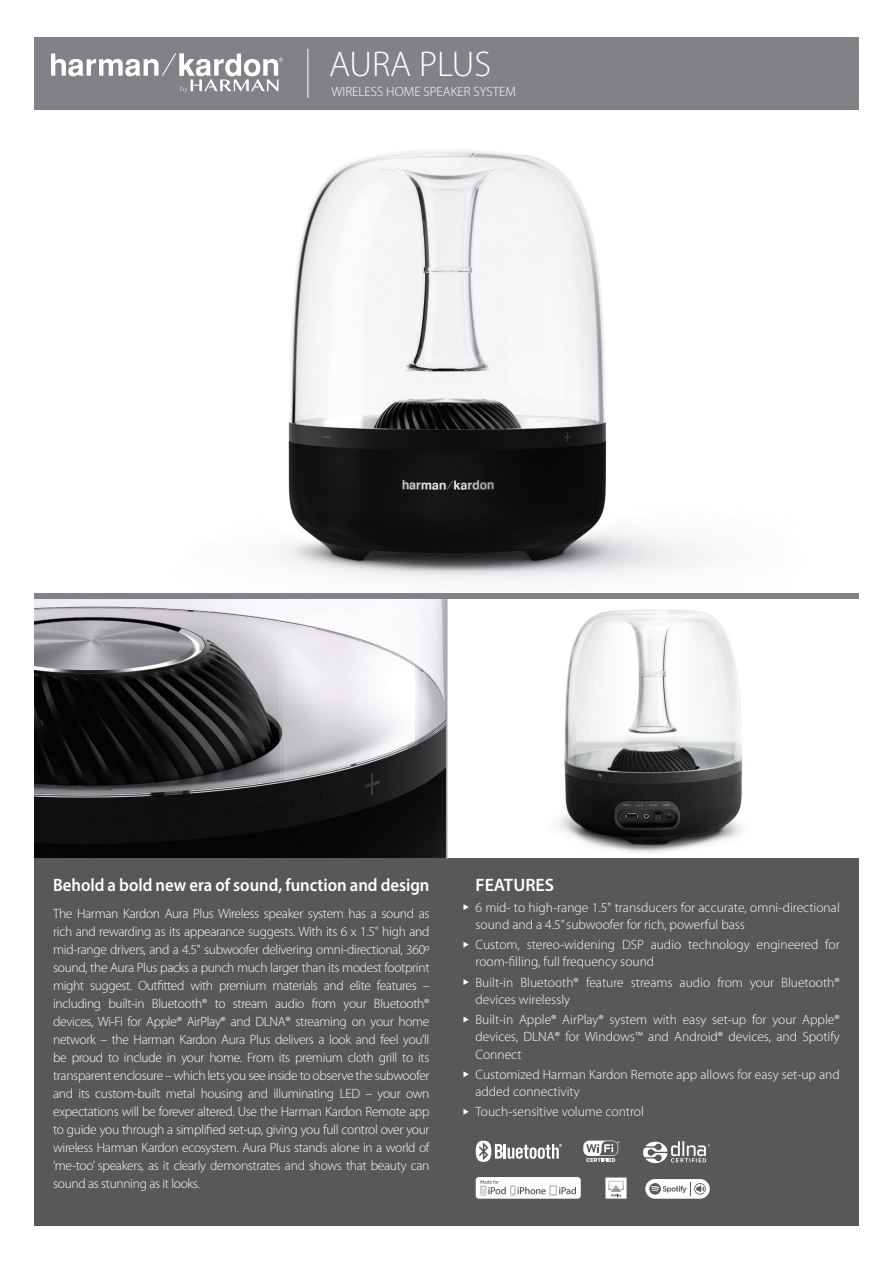
<style>
.page{position:relative;width:893px;height:1263px;background:#fff}
.page>*{position:absolute;margin:0;border:0;box-sizing:border-box;transform-origin:0 0}
.t1{font:300 36px "Myriad Pro";color:#fff}
.t2{font:600 18px "Myriad Pro";color:#fff;scale:.93 1}
.t3{font:600 18px "Myriad Pro";color:#fff}
.t4{font:300 13.5px/18px "Myriad Pro";color:#fff}
</style>
<div class="page">
<img style="left:34px;top:109px;width:825px;height:472px">
<img style="left:447px;top:599px;width:412px;height:260px">
<svg style="left:34px;top:599px;width:412px;height:260px;background:#666667"></svg>
<div style="left:34px;top:37px;width:825px;height:72px;background:#808285"></div>
<hr style="left:307px;top:49px;width:1px;height:49px;background:#fff">
<div style="left:34px;top:593px;width:825px;height:6px;background:#808285"></div>
<div style="left:34px;top:859px;width:825px;height:367px;background:#57585a"></div>
<svg style="left:463px;top:904px;width:6px;height:6px"></svg>
<svg style="left:463px;top:941px;width:6px;height:6px"></svg>
<svg style="left:463px;top:979px;width:6px;height:6px"></svg>
<svg style="left:463px;top:1016px;width:6px;height:6px"></svg>
<svg style="left:463px;top:1071px;width:6px;height:6px"></svg>
<svg style="left:463px;top:1109px;width:6px;height:6px"></svg>
<hr style="left:446px;top:599px;width:1px;height:260px;background:#a8a9ad">
<svg style="left:643px;top:1141px;width:67px;height:22px"></svg>
<svg style="left:583px;top:1140px;width:35px;height:16px"></svg>
<svg style="left:586px;top:1141px;width:33px;height:21px"></svg>
<div style="left:476px;top:1177px;width:105px;height:22px;background:#fff;border-radius:3px"></div>
<svg style="left:480px;top:1180px;width:96px;height:15px"></svg>
<div style="left:605px;top:1177px;width:22px;height:21px;background:#fff"></div>
<svg style="left:611px;top:1194px;width:10px;height:3px"></svg>
<img style="left:608px;top:1180px;width:16px;height:12px">
<svg style="left:51px;top:53px;width:232px;height:40px"></svg>
<div style="left:645px;top:1179px;width:65px;height:20px;background:#fff;border-radius:10px"></div>
<div style="left:649px;top:1183px;width:12px;height:11px;background:#57585a;border-radius:50%"></div>
<svg style="left:651px;top:1182px;width:55px;height:13px"></svg>
<svg style="left:476px;top:1141px;width:86px;height:21px"></svg>
<p class="t1" style="left:329px;top:44px;width:163px">AURA PLUS</p>
<p class="t4" style="left:331px;top:83px;width:186px">WIRELESS HOME SPEAKER SYSTEM</p>
<p class="t2" style="left:53px;top:874px;width:406px">Behold a bold new era of sound, function and design</p>
<p class="t4" style="left:53px;top:905px;width:378px;text-align:justify">The Harman Kardon Aura Plus Wireless speaker system has a sound as rich and rewarding as its appearance suggests. With its 6 x 1.5" high and mid-range drivers, and a 4.5" subwoofer delivering omni-directional, 360º sound, the Aura Plus packs a punch much larger than its modest footprint might suggest. Outfitted with premium materials and elite features – including built-in Bluetooth® to stream audio from your Bluetooth® devices, Wi-Fi for Apple® AirPlay® and DLNA® streaming on your home network – the Harman Kardon Aura Plus delivers a look and feel you’ll be proud to include in your home. From its premium cloth grill to its transparent enclosure – which lets you see inside to observe the subwoofer and its custom-built metal housing and illuminating LED – your own expectations will be forever altered. Use the Harman Kardon Remote app to guide you through a simplified set-up, giving you full control over your wireless Harman Kardon ecosystem. Aura Plus stands alone in a world of ‘me-too’ speakers, as it clearly demonstrates and shows that beauty can sound as stunning as it looks.</p>
<p class="t3" style="left:475px;top:874px;width:80px">FEATURES</p>
<p class="t4" style="left:475px;top:899px;width:366px;line-height:17.2px">6 mid- to high-range 1.5" transducers for accurate, omni-directional sound and a 4.5” subwoofer for rich, powerful bass</p>
<p class="t4" style="left:475px;top:936px;width:366px;line-height:17.2px">Custom, stereo-widening DSP audio technology engineered for room-filling, full frequency sound</p>
<p class="t4" style="left:475px;top:974px;width:366px;line-height:17.2px">Built-in Bluetooth® feature streams audio from your Bluetooth® devices wirelessly</p>
<p class="t4" style="left:475px;top:1011px;width:366px;line-height:17.2px;text-align:justify">Built-in Apple® AirPlay® system with easy set-up for your Apple® devices, DLNA® for Windows™ and Android® devices, and Spotify Connect</p>
<p class="t4" style="left:475px;top:1066px;width:366px;line-height:17.2px">Customized Harman Kardon Remote app allows for easy set-up and added connectivity</p>
<p class="t4" style="left:475px;top:1103px;width:170px">Touch-sensitive volume control</p>
</div>
